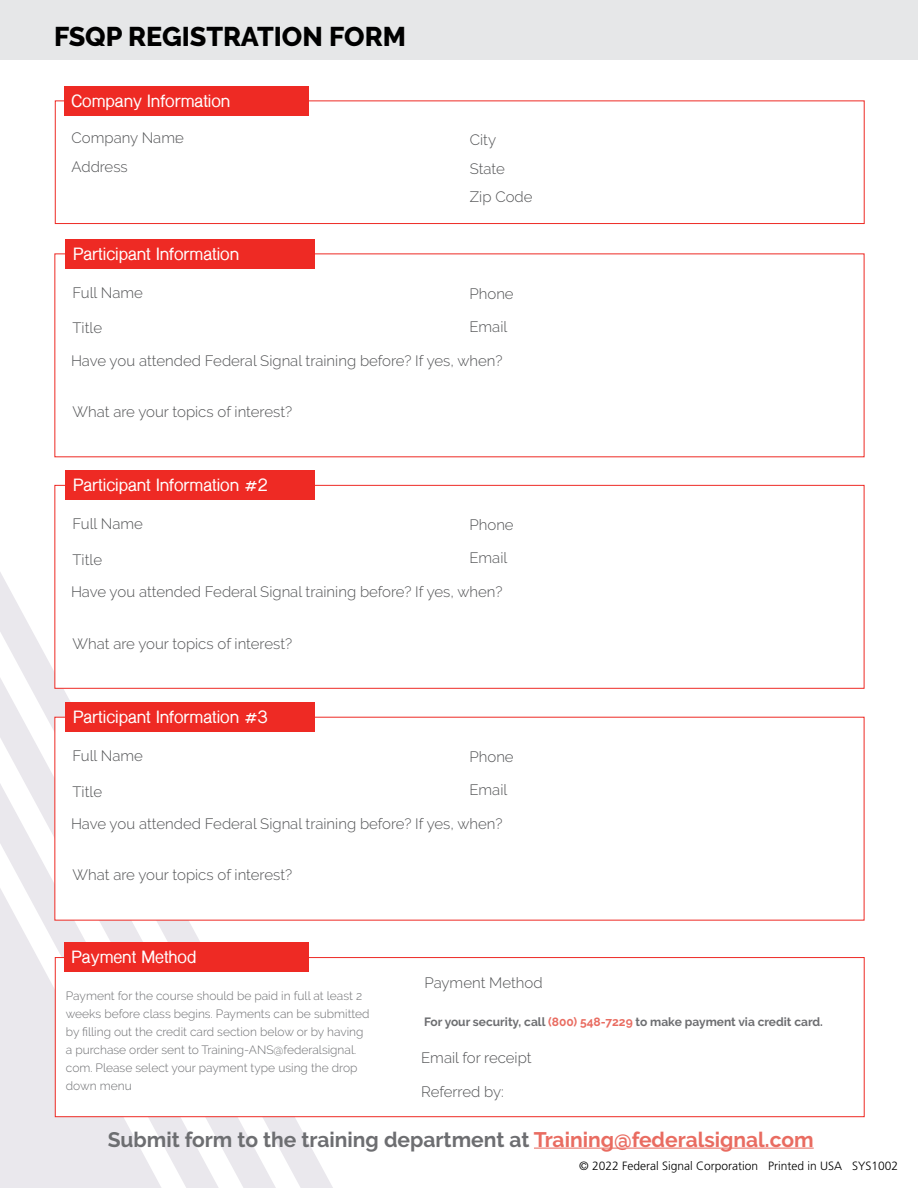
<style>
.page{position:relative;width:918px;height:1188px;background:#fff}
.page>*{position:absolute;margin:0;border:0;box-sizing:border-box;transform-origin:0 0}
.t1{font:800 27px "Raleway";color:#000}
.t2{font:700 21px "Raleway";color:#6d6e71}
.t3{font:700 16.5px "Shree Dev 0714";color:#fff}
.t4{font:300 15px/28.2px "Raleway";color:#515254}
.t5{font:300 12px/18px "Raleway";color:#6d6e71}
.t6{font:700 12px "Raleway";color:#6d6e71}
.t7{font:300 12px "Frutiger LT Std";color:#000}
.s1{color:#e96c61}
</style>
<div class="page">
<div style="left:55px;top:101px;width:810px;height:123px;background:#fff;border:1px solid #ee2a24"></div>
<div style="left:0;top:0;width:918px;height:59px;background:#e6e7e8"></div>
<svg style="left:0;top:572px;width:333px;height:616px"></svg>
<svg style="left:0;top:677px;width:276px;height:511px"></svg>
<svg style="left:0;top:783px;width:219px;height:405px;fill:#eae8ed"></svg>
<div style="left:64px;top:86px;width:245px;height:29px;background:#ee2a24"></div>
<div style="left:55px;top:957px;width:810px;height:160px;background:#fff;border:1px solid #ee2a24"></div>
<div style="left:64px;top:942px;width:245px;height:30px;background:#ee2a24"></div>
<div style="left:65px;top:239px;width:250px;height:29px;background:#ee2a24"></div>
<div style="left:54px;top:485px;width:810px;height:204px;background:#fff;border:1px solid #ee2a24"></div>
<div style="left:65px;top:470px;width:250px;height:30px;background:#ee2a24"></div>
<div style="left:54px;top:717px;width:810px;height:204px;background:#fff"></div>
<div style="left:65px;top:702px;width:250px;height:30px;background:#ee2a24"></div>
<hr style="left:534px;top:1148px;width:280px;height:1px;background:#e96c61">
<h1 class="t1" style="left:54px;top:21px;width:354px">FSQP REGISTRATION FORM</h1>
<p class="t3" style="left:72px;top:91px;width:160px">Company Information</p>
<p class="t4" style="left:72px;top:123px;width:114px">Company Name:</p>
<p class="t4" style="left:72px;top:152px;width:58px">Address</p>
<p class="t3" style="left:73px;top:244px;width:168px">Participant Information</p>
<p class="t4" style="left:73px;top:278px;width:72px">Full Name</p>
<p class="t4" style="left:73px;top:314px;width:31px">Title</p>
<p class="t4" style="left:470px;top:126px;width:64px">City<br>State<br>Zip Code</p>
<p class="t4" style="left:470px;top:279px;width:46px">Phone</p>
<p class="t4" style="left:470px;top:312px;width:39px">Email</p>
<p class="t4" style="left:71px;top:346px;width:433px">Have you attended Federal Signal training before? If yes, when?</p>
<p class="t4" style="left:73px;top:398px;width:221px">What are your topics of interest?</p>
<p class="t3" style="left:73px;top:476px;width:196px">Participant Information #2</p>
<p class="t4" style="left:73px;top:510px;width:72px">Full Name</p>
<p class="t4" style="left:73px;top:545px;width:31px">Title</p>
<p class="t4" style="left:470px;top:511px;width:46px">Phone</p>
<p class="t4" style="left:470px;top:544px;width:39px">Email</p>
<p class="t4" style="left:71px;top:578px;width:433px">Have you attended Federal Signal training before? If yes, when?</p>
<p class="t4" style="left:73px;top:629px;width:221px">What are your topics of interest?</p>
<p class="t3" style="left:73px;top:708px;width:196px">Participant Information #3</p>
<p class="t4" style="left:73px;top:741px;width:72px">Full Name</p>
<p class="t4" style="left:73px;top:777px;width:31px">Title</p>
<p class="t4" style="left:470px;top:743px;width:46px">Phone</p>
<p class="t4" style="left:470px;top:776px;width:39px">Email</p>
<p class="t4" style="left:71px;top:810px;width:433px">Have you attended Federal Signal training before? If yes, when?</p>
<p class="t4" style="left:73px;top:861px;width:221px">What are your topics of interest?</p>
<p class="t3" style="left:72px;top:948px;width:126px">Payment Method</p>
<p class="t5" style="left:66px;top:987px;width:305px">Payment for the course should be paid in full at least 2 weeks before class begins. Payments can be submitted by filling out the credit card section below or by having a purchase order sent to Training-ANS@federalsignal. com. Please select your payment type using the drop down menu</p>
<p class="t4" style="left:424px;top:968px;width:120px">Payment Method</p>
<p class="t6" style="left:424px;top:1015px;width:400px">For your security, call <span class="s1">(800) 548-7229</span> to make payment via credit card.</p>
<p class="t4" style="left:421px;top:1044px;width:112px">Email for receipt</p>
<p class="t4" style="left:421px;top:1077px;width:84px">Referred by:</p>
<h2 class="t2" style="left:108px;top:1127px;width:707px">Submit form to the training department at <span class="s1">Training@federalsignal.com</span></h2>
<p class="t7" style="left:579px;top:1159px;width:321px">© 2022 Federal Signal Corporation Printed in USA SYS1002</p>
</div>
